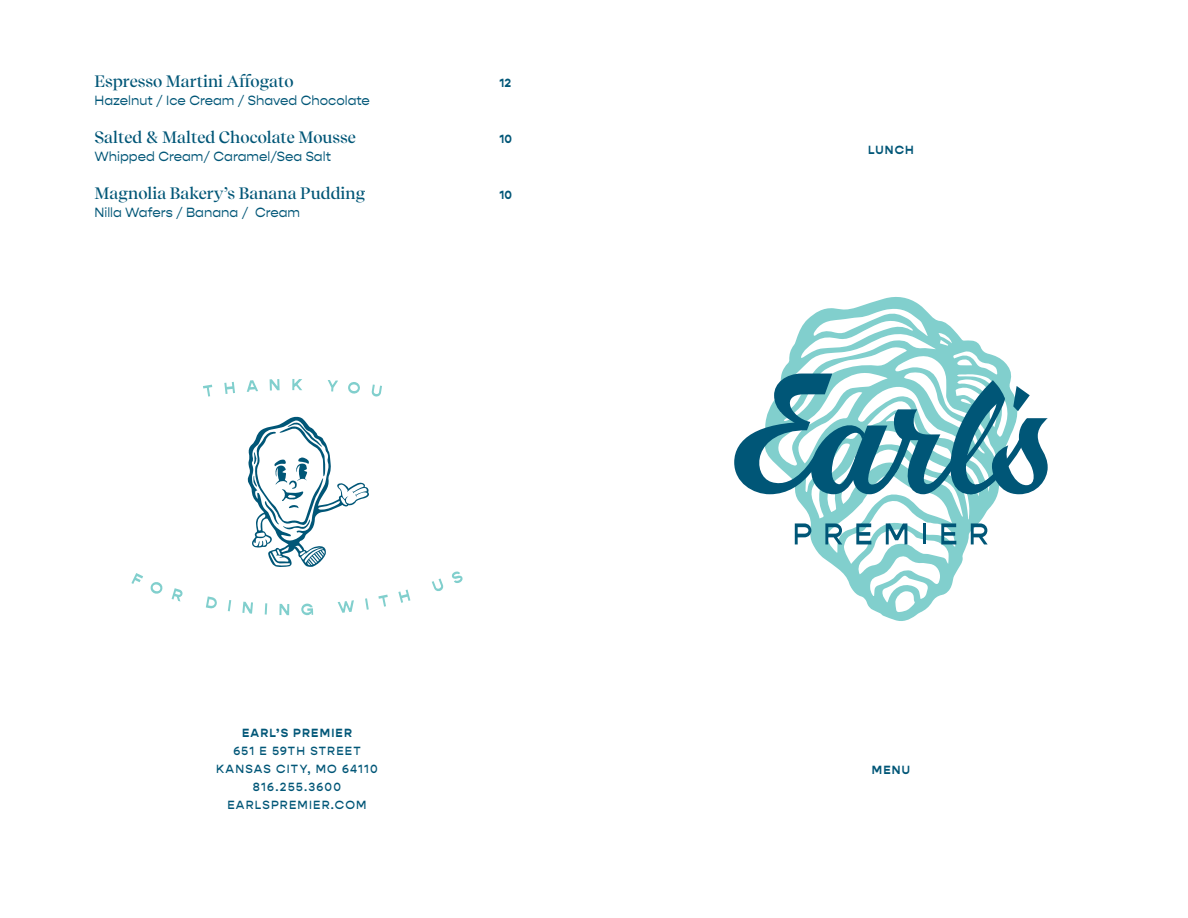
<style>
.page{position:relative;width:1188px;height:918px;background:#fff}
.page>*{position:absolute;margin:0;border:0;box-sizing:border-box;transform-origin:0 0}
.t1{font:500 16.5px "Recife Display";color:#005677}
.t2{font:13.5px "Gopher";color:#005677}
.t3{font:500 12px/18px "Gopher";letter-spacing:.1em;color:#005677;text-align:center}
.t4{font:700 12px "Gopher";letter-spacing:.1em;color:#005677}
.s1{font-weight:700}
</style>
<div class="page">
<svg style="left:203px;top:385px;width:9px;height:12px"></svg>
<svg style="left:224px;top:382px;width:11px;height:12px"></svg>
<svg style="left:247px;top:380px;width:11px;height:12px"></svg>
<svg style="left:270px;top:379px;width:10px;height:12px"></svg>
<svg style="left:292px;top:379px;width:10px;height:11px"></svg>
<svg style="left:328px;top:380px;width:10px;height:12px"></svg>
<svg style="left:348px;top:382px;width:12px;height:12px"></svg>
<svg style="left:371px;top:385px;width:11px;height:12px"></svg>
<svg style="left:131px;top:573px;width:12px;height:11px"></svg>
<svg style="left:150px;top:582px;width:13px;height:12px"></svg>
<svg style="left:172px;top:588px;width:11px;height:14px"></svg>
<svg style="left:206px;top:596px;width:11px;height:13px"></svg>
<svg style="left:228px;top:600px;width:3px;height:11px"></svg>
<svg style="left:242px;top:602px;width:11px;height:12px"></svg>
<svg style="left:265px;top:603px;width:2px;height:12px"></svg>
<svg style="left:279px;top:604px;width:10px;height:11px"></svg>
<svg style="left:301px;top:604px;width:12px;height:11px"></svg>
<svg style="left:338px;top:600px;width:16px;height:13px"></svg>
<svg style="left:365px;top:598px;width:4px;height:12px"></svg>
<svg style="left:378px;top:595px;width:10px;height:12px"></svg>
<svg style="left:398px;top:590px;width:12px;height:13px"></svg>
<svg style="left:432px;top:579px;width:12px;height:12px"></svg>
<svg style="left:452px;top:571px;width:11px;height:12px"></svg>
<svg style="left:248px;top:416px;width:121px;height:151px"></svg>
<svg style="left:766px;top:297px;width:252px;height:324px"></svg>
<svg style="left:734px;top:374px;width:314px;height:120px"></svg>
<svg style="left:795px;top:523px;width:16px;height:21px"></svg>
<svg style="left:825px;top:523px;width:17px;height:21px"></svg>
<svg style="left:856px;top:523px;width:15px;height:21px"></svg>
<svg style="left:886px;top:523px;width:21px;height:21px"></svg>
<hr style="left:923px;top:523px;width:3px;height:21px;background:#005677">
<svg style="left:941px;top:523px;width:15px;height:21px"></svg>
<svg style="left:971px;top:523px;width:17px;height:21px"></svg>
<p class="t1" style="left:94px;top:69px;width:201px">Espresso Martini Affogato</p>
<p class="t4" style="left:500px;top:75px;width:13px">12</p>
<p class="t2" style="left:94px;top:92px;width:277px">Hazelnut / Ice Cream / Shaved Chocolate</p>
<p class="t1" style="left:94px;top:125px;width:263px">Salted &amp; Malted Chocolate Mousse</p>
<p class="t4" style="left:500px;top:132px;width:14px">10</p>
<p class="t2" style="left:94px;top:149px;width:238px">Whipped Cream/ Caramel/Sea Salt</p>
<p class="t1" style="left:94px;top:181px;width:272px">Magnolia Bakery’s Banana Pudding</p>
<p class="t4" style="left:500px;top:188px;width:14px">10</p>
<p class="t2" style="left:94px;top:205px;width:207px">Nilla Wafers / Banana / Cream</p>
<p class="t3" style="left:216px;top:724px;width:163px"><span class="s1">EARL’S PREMIER<br></span>651 E 59TH STREET<br>KANSAS CITY, MO 64110</p>
<p class="t3" style="left:253px;top:778px;width:90px">816.255.3600</p>
<p class="t3" style="left:227px;top:796px;width:141px">EARLSPREMIER.COM</p>
<p class="t4" style="left:868px;top:142px;width:47px">LUNCH</p>
<p class="t4" style="left:872px;top:762px;width:40px">MENU</p>
</div>
